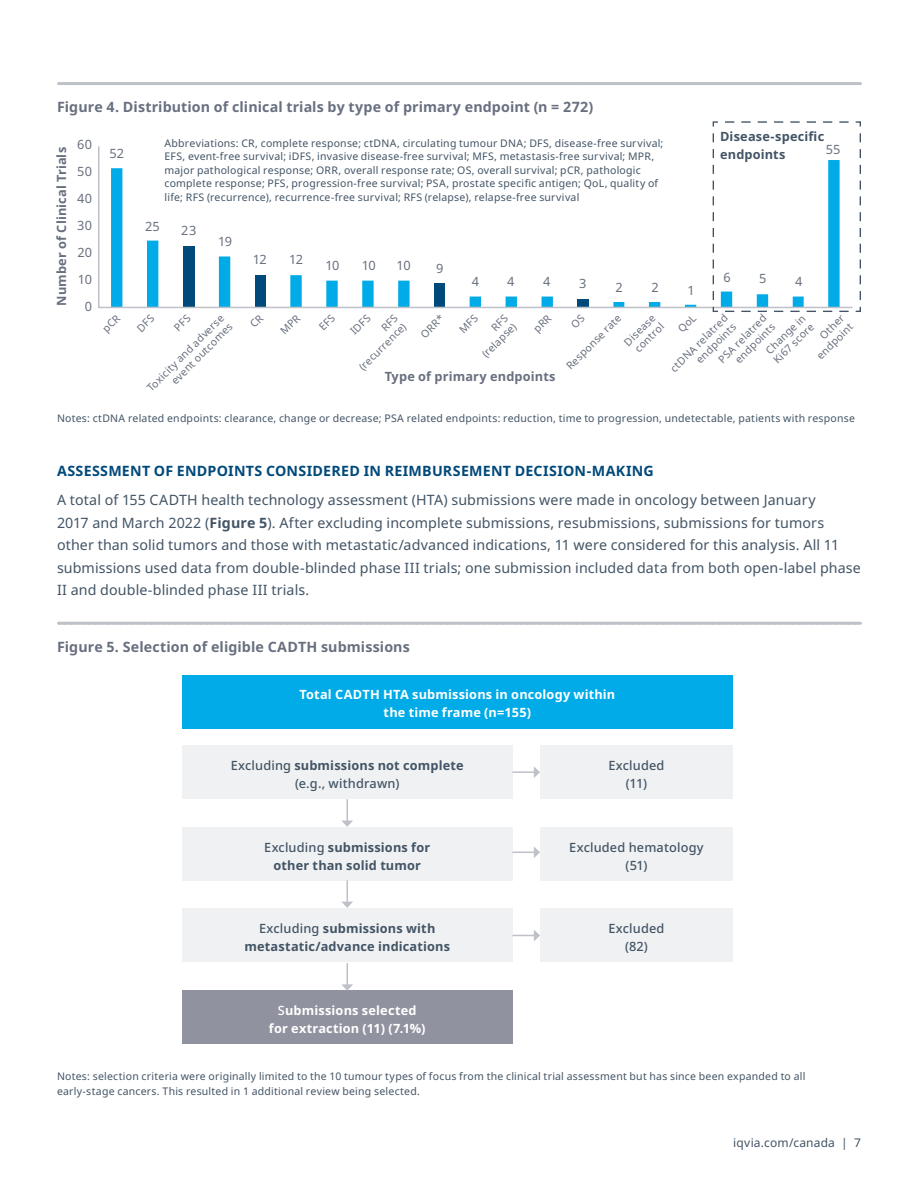
<style>
.page{position:relative;width:918px;height:1188px;background:#fff}
.page>*{position:absolute;margin:0;border:0;box-sizing:border-box;transform-origin:0 0}
.Body_copy_-_Space{font:14.25px/22.5px "Noto Sans";letter-spacing:.01em;color:#425465}
.Figure_title{font:700 14.25px "Noto Sans";letter-spacing:.01em;color:#686f7e}
.Subheading{font:700 14.25px "Noto Sans";letter-spacing:.02em;color:#00497b}
.Body_copy_-_Space-2{font:700 12.75px/18px "Noto Sans";letter-spacing:.015em;color:#425465;text-align:center}
.Body_copy_-_Space-3{font:700 12.75px/18px "Noto Sans";letter-spacing:.015em;color:#fff;text-align:center}
.Body_copy_-_Space-4{font:500 12.75px/18px "Noto Sans";letter-spacing:.015em;color:#425465;text-align:center}
.Body_copy_-_Space-5{font:700 12.75px "Noto Sans";letter-spacing:.01em;color:#686f7e}
.Body_copy_-_Space-6{font:12.75px/27px "Noto Sans";letter-spacing:.01em;color:#686f7e;text-align:center}
.t1{font:12px "Noto Sans";letter-spacing:.015em;color:#425465}
.Source_Notes{font:10.5px/13.5px "Noto Sans";letter-spacing:.02em;color:#425465}
.Body_copy_-_Space-7{font:10.5px/12px "Noto Sans";color:#686f7e;text-align:right}
.s1{font-weight:700}
.s2{font-weight:500}
</style>
<div class="page">
<svg style="left:65px;top:622px;width:796px;height:3px"></svg>
<div style="left:182px;top:675px;width:551px;height:54px;background:#00abe7"></div>
<div style="left:182px;top:745px;width:330px;height:54px;background:#f0f1f2"></div>
<div style="left:182px;top:827px;width:330px;height:54px;background:#f0f1f2"></div>
<div style="left:182px;top:908px;width:330px;height:54px;background:#f0f1f2"></div>
<div style="left:182px;top:990px;width:330px;height:54px;background:#90939f"></div>
<div style="left:540px;top:745px;width:193px;height:54px;background:#f0f1f2"></div>
<div style="left:540px;top:827px;width:193px;height:54px;background:#f0f1f2"></div>
<div style="left:540px;top:908px;width:193px;height:54px;background:#f0f1f2"></div>
<hr style="left:346px;top:799px;width:2px;height:22px;background:#bfc1c8">
<svg style="left:342px;top:821px;width:11px;height:6px"></svg>
<hr style="left:512px;top:771px;width:23px;height:2px;background:#bfc1c8">
<svg style="left:534px;top:767px;width:6px;height:11px"></svg>
<svg style="left:512px;top:846px;width:28px;height:12px"></svg>
<svg style="left:512px;top:930px;width:28px;height:11px"></svg>
<hr style="left:346px;top:880px;width:2px;height:22px;background:#bfc1c8">
<svg style="left:342px;top:902px;width:11px;height:6px"></svg>
<hr style="left:346px;top:963px;width:2px;height:22px;background:#bfc1c8">
<svg style="left:341px;top:984px;width:12px;height:7px"></svg>
<hr style="left:65px;top:82px;width:796px;height:3px;background:#bfc1c8">
<svg style="left:111px;top:168px;width:601px;height:139px"></svg>
<hr style="left:98px;top:147px;width:2px;height:160px;background:#bfc1c8">
<hr style="left:99px;top:307px;width:753px;height:1px;background:#bfc1c8">
<svg style="left:712px;top:121px;width:149px;height:191px"></svg>
<p class="Figure_title" style="left:57px;top:97px;width:538px">Figure 4. Distribution of clinical trials by type of primary endpoint (n = 272)</p>
<p class="Body_copy_-_Space-5" style="left:53px;top:306px;width:160px;rotate:-90deg">Number of Clinical Trials</p>
<p class="Source_Notes" style="left:165px;top:137px;width:500px">Abbreviations: CR, complete response; ctDNA, circulating tumour DNA; DFS, disease-free survival; EFS, event-free survival; iDFS, invasive disease-free survival; MFS, metastasis-free survival; MPR, major pathological response; ORR, overall response rate; OS, overall survival; pCR, pathologic complete response; PFS, progression-free survival; PSA, prostate specific antigen; QoL, quality of life; RFS (recurrence), recurrence-free survival; RFS (relapse), relapse-free survival</p>
<p class="Body_copy_-_Space-6" style="left:77px;top:132px;width:16px">60</p>
<p class="Body_copy_-_Space-6" style="left:77px;top:159px;width:16px">50</p>
<p class="Body_copy_-_Space-6" style="left:77px;top:186px;width:17px">40</p>
<p class="Body_copy_-_Space-6" style="left:77px;top:213px;width:16px">30</p>
<p class="Body_copy_-_Space-6" style="left:77px;top:240px;width:16px">20</p>
<p class="Body_copy_-_Space-6" style="left:78px;top:267px;width:16px">10<br>0</p>
<p class="Body_copy_-_Space-6" style="left:109px;top:141px;width:16px">52</p>
<p class="Body_copy_-_Space-6" style="left:145px;top:213px;width:16px">25</p>
<p class="Body_copy_-_Space-6" style="left:181px;top:217px;width:16px">23</p>
<p class="Body_copy_-_Space-6" style="left:218px;top:228px;width:16px">19</p>
<p class="Body_copy_-_Space-6" style="left:253px;top:246px;width:15px">12</p>
<p class="Body_copy_-_Space-6" style="left:289px;top:246px;width:15px">12</p>
<p class="Body_copy_-_Space-6" style="left:325px;top:252px;width:16px">10</p>
<p class="Body_copy_-_Space-6" style="left:362px;top:252px;width:16px">10</p>
<p class="Body_copy_-_Space-6" style="left:397px;top:252px;width:16px">10</p>
<p class="Body_copy_-_Space-6" style="left:436px;top:255px;width:9px">9</p>
<p class="Body_copy_-_Space-6" style="left:472px;top:268px;width:9px">4</p>
<p class="Body_copy_-_Space-6" style="left:507px;top:268px;width:9px">4</p>
<p class="Body_copy_-_Space-6" style="left:543px;top:268px;width:9px">4</p>
<p class="Body_copy_-_Space-6" style="left:579px;top:270px;width:9px">3</p>
<p class="Body_copy_-_Space-6" style="left:615px;top:274px;width:9px">2</p>
<p class="Body_copy_-_Space-6" style="left:651px;top:274px;width:9px">2</p>
<p class="Body_copy_-_Space-6" style="left:687px;top:277px;width:9px">1</p>
<p class="Body_copy_-_Space-2" style="left:720px;top:127px;width:106px;text-align:left">Disease-specific endpoints</p>
<p class="Body_copy_-_Space-6" style="left:826px;top:136px;width:16px">55</p>
<p class="Body_copy_-_Space-6" style="left:723px;top:264px;width:9px">6</p>
<p class="Body_copy_-_Space-6" style="left:759px;top:265px;width:9px">5</p>
<p class="Body_copy_-_Space-6" style="left:795px;top:268px;width:9px">4</p>
<p class="Body_copy_-_Space-7" style="left:145px;top:386px;width:105px;rotate:-45deg">Toxicity and adverse event outcomes</p>
<p class="Body_copy_-_Space-7" style="left:348px;top:329px;width:25px;rotate:-45deg">IDFS</p>
<p class="Body_copy_-_Space-7" style="left:418px;top:332px;width:29px;rotate:-45deg">ORR*</p>
<p class="Body_copy_-_Space-7" style="left:564px;top:364px;width:74px;rotate:-45deg">Response rate</p>
<p class="Body_copy_-_Space-7" style="left:622px;top:340px;width:41px;text-align:center;rotate:-45deg">Disease control</p>
<p class="Body_copy_-_Space-7" style="left:668px;top:366px;width:78px;rotate:-45deg">ctDNA relatred endpoints</p>
<p class="Body_copy_-_Space-7" style="left:348px;top:356px;width:63px;rotate:-45deg">RFS (recurrence)</p>
<p class="Body_copy_-_Space-7" style="left:471px;top:343px;width:45px;rotate:-45deg">RFS (relapse)</p>
<p class="Body_copy_-_Space-7" style="left:716px;top:357px;width:65px;rotate:-45deg">PSA relatred endpoints</p>
<p class="Body_copy_-_Space-7" style="left:763px;top:349px;width:54px;text-align:left;rotate:-45deg">Change in<br>Ki67 score</p>
<p class="Body_copy_-_Space-7" style="left:806px;top:345px;width:48px;rotate:-45deg">Other endpoint</p>
<p class="Body_copy_-_Space-5" style="left:385px;top:368px;width:172px">Type of primary endpoints</p>
<p class="Source_Notes" style="left:57px;top:412px;width:800px">Notes: ctDNA related endpoints: clearance, change or decrease; PSA related endpoints: reduction, time to progression, undetectable, patients with response</p>
<p class="Subheading" style="left:57px;top:461px;width:598px">ASSESSMENT OF ENDPOINTS CONSIDERED IN REIMBURSEMENT DECISION-MAKING</p>
<p class="Body_copy_-_Space" style="left:57px;top:489px;width:805px">A total of 155 CADTH health technology assessment (HTA) submissions were made in oncology between January<br>2017 and March 2022 (<span class="s1">Figure 5</span>). After excluding incomplete submissions, resubmissions, submissions for tumors other than solid tumors and those with metastatic/advanced indications, 11 were considered for this analysis. All 11 submissions used data from double-blinded phase III trials; one submission included data from both open-label phase II and double-blinded phase III trials.</p>
<p class="Figure_title" style="left:57px;top:637px;width:354px">Figure 5. Selection of eligible CADTH submissions</p>
<p class="Body_copy_-_Space-3" style="left:299px;top:686px;width:317px">Total CADTH HTA submissions in oncology within the time frame (n=155)</p>
<p class="Body_copy_-_Space-4" style="left:231px;top:757px;width:235px">Excluding <span class="s1">submissions not complete </span>(e.g., withdrawn)</p>
<p class="Body_copy_-_Space-4" style="left:608px;top:757px;width:58px">Excluded (11)</p>
<p class="Body_copy_-_Space-2" style="left:264px;top:838px;width:168px"><span class="s2">Excluding</span> submissions for other than solid tumor</p>
<p class="Body_copy_-_Space-4" style="left:569px;top:838px;width:136px">Excluded hematology (51)</p>
<p class="Body_copy_-_Space-2" style="left:244px;top:920px;width:207px"><span class="s2">Excluding</span> submissions with metastatic/advance indications</p>
<p class="Body_copy_-_Space-4" style="left:608px;top:920px;width:58px">Excluded (82)</p>
<p class="Body_copy_-_Space-3" style="left:269px;top:1002px;width:158px"><span class="s2">S</span>ubmissions selected for extraction (11) (7.1%)</p>
<p class="Source_Notes" style="left:57px;top:1069px;width:750px;line-height:15px">Notes: selection criteria were originally limited to the 10 tumour types of focus from the clinical trial assessment but has since been expanded to all early-stage cancers. This resulted in 1 additional review being selected.</p>
<p class="t1" style="left:733px;top:1134px;width:129px">iqvia.com/canada | 7</p>
</div>
